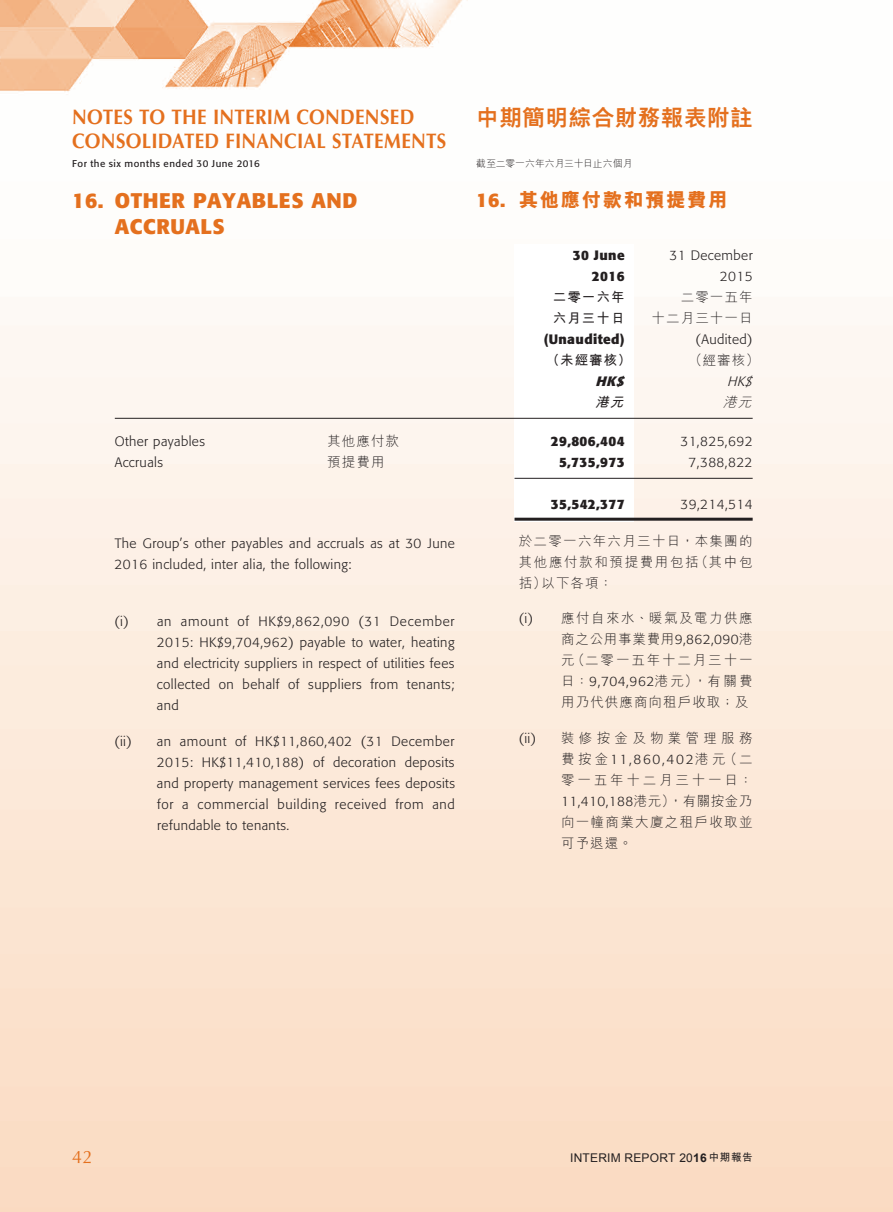
<style>
.page{position:relative;width:893px;height:1212px;background:#fff}
.page>*{position:absolute;margin:0;border:0;box-sizing:border-box;transform-origin:0 0}
.t1{font:800 22.5px "M Hei HK";letter-spacing:.025em;color:#e4701e}
.t2{font:700 21px/24px "Optima LT Std";letter-spacing:.015em;color:#e4701e;scale:.9 1}
.t3{font:700 21px/25.5px "Formata";letter-spacing:.03em;color:#e4701e}
.t4{font:800 19.5px "M Hei HK";letter-spacing:.08em;color:#e4701e}
.t5{font:18px "Optima LT Std";color:#e4701e}
.t6{font:300 13.5px/21px "Formata";letter-spacing:.03em;color:#231f20;text-align:justify}
.t7{font:300 13.5px/21px "M Hei HK";letter-spacing:.1em;color:#231f20;text-align:justify}
.t8{font:700 13.5px "Formata";letter-spacing:.03em;color:#231f20}
.t9{font:700 13.5px "M Hei HK";letter-spacing:.08em;color:#231f20}
.t10{font:300 13.5px "M Hei HK";letter-spacing:.315em;color:#231f20}
.t11{font:300 13.5px "M Hei HK";letter-spacing:.21em;color:#231f20}
.t12{font:300 13.5px "M Hei HK";letter-spacing:.08em;color:#231f20}
.t13{font:italic 700 13.5px "Formata";color:#231f20}
.t14{font:italic 300 13.5px "Formata";color:#231f20}
.t15{font:italic 700 13.5px "M Hei HK";color:#231f20}
.t16{font:italic 300 13.5px "M Hei HK";color:#231f20}
.t17{font:12px "Arial";letter-spacing:.02em;color:#231f20}
.t18{font:9.75px "Formata";letter-spacing:.05em;color:#231f20}
.t19{font:300 9.75px "M Hei HK";color:#231f20}
.s1{font-family:"Formata";font-weight:700}
.s2{font-family:"Formata"}
.s3{font-family:"M Hei HK"}
.s4{font-weight:700}
.s5{font-family:"M Hei HK";font-weight:700;font-size:10.5px}
</style>
<div class="page">
<img style="left:0;top:0;width:893px;height:1212px">
<div style="left:514px;top:245px;width:120px;height:277px;background:#fff"></div>
<hr style="left:115px;top:418px;width:638px;height:1px;background:#231f20">
<hr style="left:514px;top:478px;width:239px;height:1px;background:#231f20">
<hr style="left:514px;top:518px;width:239px;height:3px;background:#231f20">
<h2 class="t2" style="left:72px;top:105px;width:417px">NOTES TO THE INTERIM CONDENSED<br>CONSOLIDATED FINANCIAL STATEMENTS</h2>
<h1 class="t1" style="left:476px;top:106px;width:278px">中期簡明綜合財務報表附註</h1>
<p class="t18" style="left:72px;top:158px;width:189px">For the six months ended 30 June 2016</p>
<p class="t19" style="left:476px;top:157px;width:158px">截至二零一六年六月三十日止六個月</p>
<h2 class="t3" style="left:115px;top:188px;width:244px;text-indent:-42px">16. OTHER PAYABLES AND<br>ACCRUALS</h2>
<p class="t8" style="left:573px;top:246px;width:53px">30 June</p>
<p class="t6" style="left:669px;top:244px;width:85px">31 December</p>
<p class="t8" style="left:592px;top:267px;width:34px">2016</p>
<p class="t6" style="left:720px;top:265px;width:34px">2015</p>
<p class="t9" style="left:553px;top:287px;width:73px">二零一六年</p>
<p class="t7" style="left:681px;top:286px;width:73px">二零一五年</p>
<p class="t9" style="left:553px;top:308px;width:73px">六月三十日</p>
<p class="t12" style="left:652px;top:308px;width:102px">十二月三十一日</p>
<p class="t8" style="left:544px;top:330px;width:82px">(Unaudited)</p>
<p class="t6" style="left:696px;top:329px;width:58px">(Audited)</p>
<p class="t9" style="left:546px;top:350px;width:86px">（未經審核）</p>
<p class="t7" style="left:689px;top:349px;width:72px">（經審核）</p>
<p class="t13" style="left:595px;top:372px;width:34px">HK$</p>
<p class="t14" style="left:727px;top:373px;width:30px">HK$</p>
<p class="t15" style="left:595px;top:392px;width:34px">港元</p>
<p class="t16" style="left:723px;top:392px;width:34px">港元</p>
<p class="t6" style="left:115px;top:430px;width:92px">Other payables</p>
<p class="t7" style="left:327px;top:430px;width:73px">其他應付款</p>
<p class="t8" style="left:551px;top:432px;width:75px">29,806,404</p>
<p class="t6" style="left:680px;top:430px;width:74px">31,825,692</p>
<p class="t6" style="left:115px;top:451px;width:50px">Accruals</p>
<p class="t7" style="left:327px;top:451px;width:59px">預提費用</p>
<p class="t8" style="left:559px;top:453px;width:67px">5,735,973</p>
<p class="t6" style="left:689px;top:451px;width:65px">7,388,822</p>
<p class="t8" style="left:551px;top:495px;width:75px">35,542,377</p>
<p class="t6" style="left:680px;top:493px;width:74px">39,214,514</p>
<p class="t6" style="left:115px;top:532px;width:342px">The Group’s other payables and accruals as at 30 June<br>2016 included, inter alia, the following:</p>
<h3 class="t4" style="left:476px;top:187px;width:253px"><span class="s1">16.</span> 其他應付款和預提費用</h3>
<p class="t7" style="left:519px;top:530px;width:235px">於二零一六年六月三十日，本集團的其他應付款和預提費用包括（其中包括）以下各項：</p>
<p class="t7" style="left:561px;top:607px;width:193px;text-indent:-42px"><span class="s2">(i)</span> 應付自來水、暖氣及電力供應商之公用事業費用<span class="s2">9,862,090</span>港元（二零一五年十二月三十一日：<span class="s2">9,704,962</span>港元），有關費用乃代供應商向租戶收取；及</p>
<p class="t10" style="left:519px;top:728px;width:235px"><span class="s2">(ii)</span> 裝修按金及物業管理服務</p>
<p class="t6" style="left:561px;top:749px;width:193px"><span class="s3">費按金</span>11,860,402<span class="s3">港元（二</span></p>
<p class="t11" style="left:561px;top:770px;width:193px">零一五年十二月三十一日：</p>
<p class="t6" style="left:561px;top:791px;width:193px">11,410,188<span class="s3">港元），有關按金乃</span></p>
<p class="t7" style="left:561px;top:811px;width:193px">向一幢商業大廈之租戶收取並可予退還。</p>
<p class="t6" style="left:157px;top:610px;width:299px;text-indent:-42px">(i) an amount of HK$9,862,090 (31 December 2015: HK$9,704,962) payable to water, heating and electricity suppliers in respect of utilities fees collected on behalf of suppliers from tenants; and</p>
<p class="t6" style="left:157px;top:731px;width:300px;text-indent:-42px">(ii) an amount of HK$11,860,402 (31 December 2015: HK$11,410,188) of decoration deposits and property management services fees deposits for a commercial building received from and refundable to tenants.</p>
<h3 class="t5" style="left:72px;top:1146px;width:22px">42</h3>
<p class="t17" style="left:570px;top:1150px;width:184px">INTERIM REPORT 20<span class="s4">16</span> <span class="s5">中期報告</span></p>
</div>
